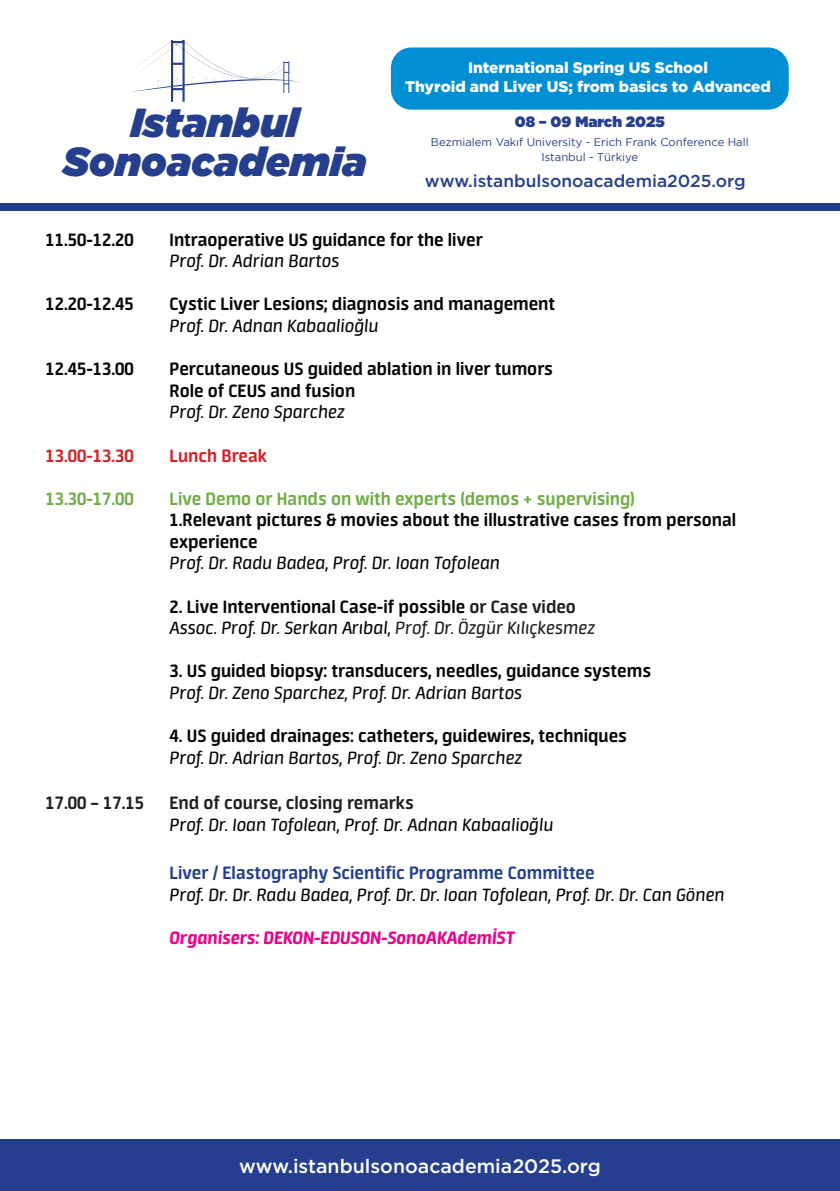
<style>
.page{position:relative;width:840px;height:1191px;background:#fff}
.page>*{position:absolute;margin:0;border:0;box-sizing:border-box;transform-origin:0 0}
.t1{font:italic 900 40.6px/38.2px "Gotham";color:#253f8e;text-align:center}
.t2{font:700 20px/21.6px "Neuron";color:#040503}
.t3{font:italic 20px "Neuron";color:#040503}
.t4{font:700 20px "Neuron";color:#70ad46}
.t5{font:700 20px "Neuron";color:#253f8e}
.t6{font:700 20px "Neuron";color:#231f20}
.t7{font:italic 800 20px "Neuron";color:#ed028c}
.t8{font:700 20px "Neuron";color:#d1232a}
.t9{font:700 20px "Neuron";color:#d91f26}
.t10{font:19.4px "Gotham";color:#fff}
.t11{font:17.2px "Gotham";color:#253f8e}
.t12{font:900 15.4px/18.4px "Gotham";color:#fff;text-align:center}
.t13{font:900 15px "Gotham";color:#253f8e}
.t14{font:11.2px/15.2px "Gotham Book TR";color:#253f8e;text-align:center}
.s1{color:#231f20}
.s2{font-weight:400;font-style:italic}
.s3{font-weight:400;font-style:italic;color:#231f20}
</style>
<div class="page">
<div style="left:0;top:1140px;width:839px;height:51px;background:#253f8e"></div>
<div style="left:0;top:203px;width:839px;height:8px;background:#253f8e"></div>
<svg style="left:131px;top:40px;width:170px;height:62px"></svg>
<div style="left:390px;top:47px;width:398px;height:63px;background:#008fd5;border-radius:20px"></div>
<h1 class="t1" style="left:63px;top:103px;width:305px">Istanbul<br>Sonoacademia</h1>
<p class="t12" style="left:405px;top:58px;width:367px">International Spring US School<br>Thyroid and Liver US; from basics to Advanced</p>
<p class="t13" style="left:514px;top:111px;width:151px">08 – 09 March 2025</p>
<p class="t14" style="left:430px;top:134px;width:319px">Bezmialem Vakıf University - Erich Frank Conference Hall<br>Istanbul - Türkiye</p>
<p class="t11" style="left:425px;top:171px;width:322px">www.istanbulsonoacademia2025.org</p>
<p class="t2" style="left:45px;top:228px;width:90px">11.50-12.20</p>
<p class="t2" style="left:169px;top:228px;width:314px">Intraoperative US guidance for the liver</p>
<p class="t3" style="left:169px;top:250px;width:171px">Prof. Dr. Adrian Bartos</p>
<p class="t2" style="left:45px;top:293px;width:90px">12.20-12.45</p>
<p class="t2" style="left:169px;top:293px;width:387px">Cystic Liver Lesions; diagnosis and management</p>
<p class="t3" style="left:169px;top:315px;width:210px">Prof. Dr. Adnan Kabaalioğlu</p>
<p class="t2" style="left:45px;top:358px;width:90px">12.45-13.00</p>
<p class="t2" style="left:169px;top:358px;width:385px">Percutaneous US guided ablation in liver tumors<br>Role of CEUS and fusion</p>
<p class="t3" style="left:169px;top:401px;width:177px">Prof. Dr. Zeno Sparchez</p>
<p class="t8" style="left:45px;top:444px;width:90px">13.00-13.30</p>
<p class="t9" style="left:169px;top:444px;width:99px">Lunch Break</p>
<p class="t4" style="left:45px;top:487px;width:90px">13.30-17.00</p>
<p class="t4" style="left:169px;top:487px;width:466px">Live Demo or Hands on with experts (demos + supervising)</p>
<p class="t2" style="left:169px;top:509px;width:568px">1.Relevant pictures &amp; movies about the illustrative cases from personal experience</p>
<p class="t3" style="left:169px;top:552px;width:332px">Prof. Dr. Radu Badea, Prof. Dr. Ioan Tofolean</p>
<p class="t2" style="left:169px;top:595px;width:427px">2. Live Interventional Case-if possible <span class="s1">or Case video<br></span><span class="s2">Assoc. Prof. Dr. Serkan Arıbal,</span> <span class="s3">Prof. Dr. Özgür Kılıçkesmez</span></p>
<p class="t2" style="left:169px;top:660px;width:483px">3. US guided biopsy: transducers, needles, guidance systems</p>
<p class="t3" style="left:169px;top:682px;width:354px">Prof. Dr. Zeno Sparchez, Prof. Dr. Adrian Bartos</p>
<p class="t2" style="left:169px;top:725px;width:458px">4. US guided drainages: catheters, guidewires, techniques</p>
<p class="t3" style="left:169px;top:746px;width:354px">Prof. Dr. Adrian Bartos, Prof. Dr. Zeno Sparchez</p>
<p class="t6" style="left:45px;top:791px;width:100px">17.00 – 17.15</p>
<p class="t6" style="left:169px;top:791px;width:245px">End of course, closing remarks</p>
<p class="t3" style="left:169px;top:814px;width:385px">Prof. Dr. Ioan Tofolean, Prof. Dr. Adnan Kabaalioğlu</p>
<p class="t5" style="left:169px;top:861px;width:426px">Liver / Elastography Scientific Programme Committee</p>
<p class="t3" style="left:169px;top:883px;width:556px">Prof. Dr. Dr. Radu Badea, Prof. Dr. Dr. Ioan Tofolean, Prof. Dr. Dr. Can Gönen</p>
<p class="t7" style="left:169px;top:926px;width:346px">Organisers: DEKON-EDUSON-SonoAKAdemİST</p>
<p class="t10" style="left:239px;top:1155px;width:363px">www.istanbulsonoacademia2025.org</p>
</div>
